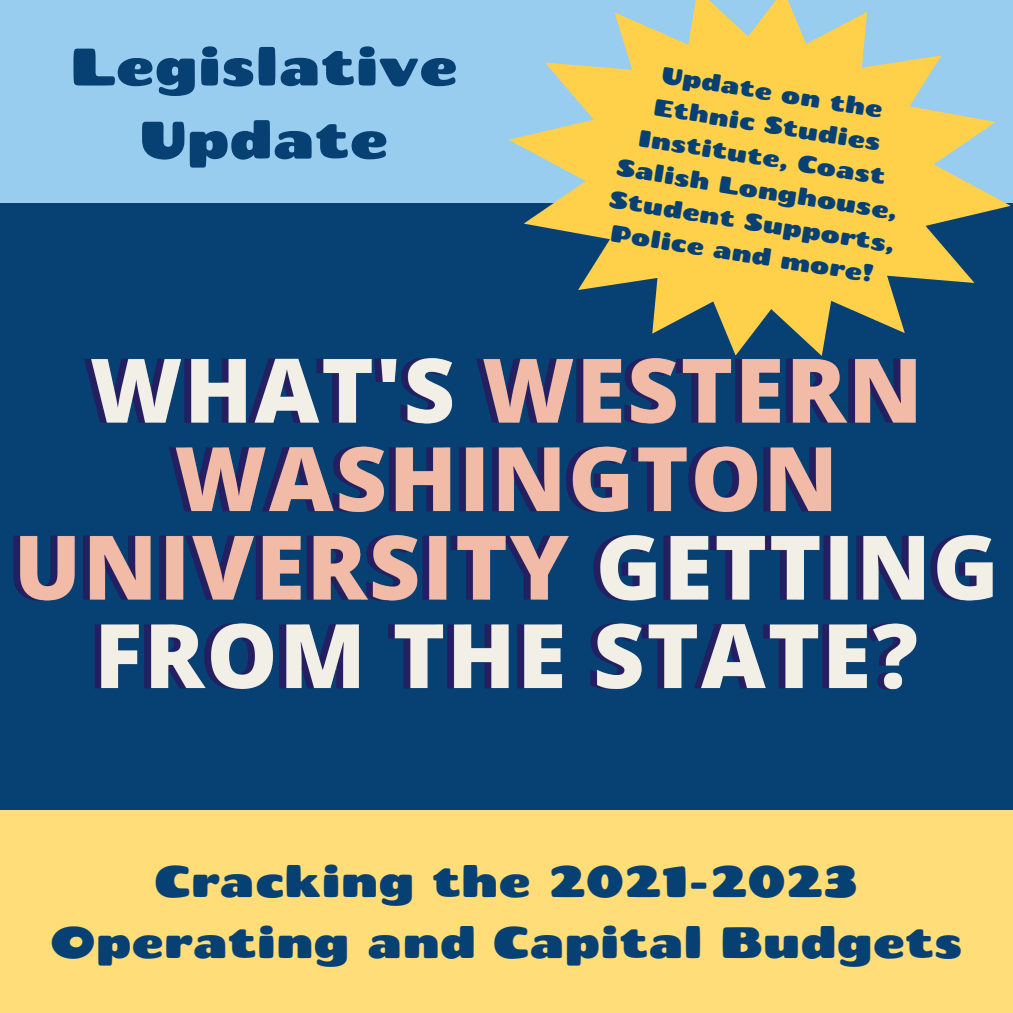
<style>
.page{position:relative;width:1013px;height:1013px;background:#fff}
.page>*{position:absolute;margin:0;border:0;box-sizing:border-box;transform-origin:0 0}
.t1{font:52.5px/73.1px "Chango";color:#074073;text-align:center}
.t2{font:43.75px/61px "Chango";color:#074073;text-align:center}
.t3{font:23.5px/32.8px "Chango";color:#074073;text-align:center}
</style>
<div class="page">
<div style="left:0;top:0;width:1012px;height:1012px;background:#074073"></div>
<div style="left:0;top:0;width:1012px;height:202px;background:#99cdef"></div>
<div style="left:0;top:810px;width:1012px;height:202px;background:#ffdd78"></div>
<svg style="left:484px;top:0;width:528px;height:327px;fill:#ffd14b"></svg>
<img style="left:13px;top:327px;width:980px;height:363px">
<p class="t1" style="left:71px;top:28px;width:389px">Legislative<br>Update</p>
<p class="t3" style="left:665px;top:58px;width:225px;rotate:9deg">Update on the</p>
<p class="t3" style="left:622px;top:117px;width:290px;rotate:9deg">Institute, Coast<br>Salish Longhouse,<br>Student Supports,<br>Police and more!</p>
<p class="t3" style="left:657px;top:90px;width:230px;rotate:9deg">Ethnic Studies</p>
<p class="t2" style="left:50px;top:849px;width:913px">Cracking the 2021-2023<br>Operating and Capital Budgets</p>
</div>
